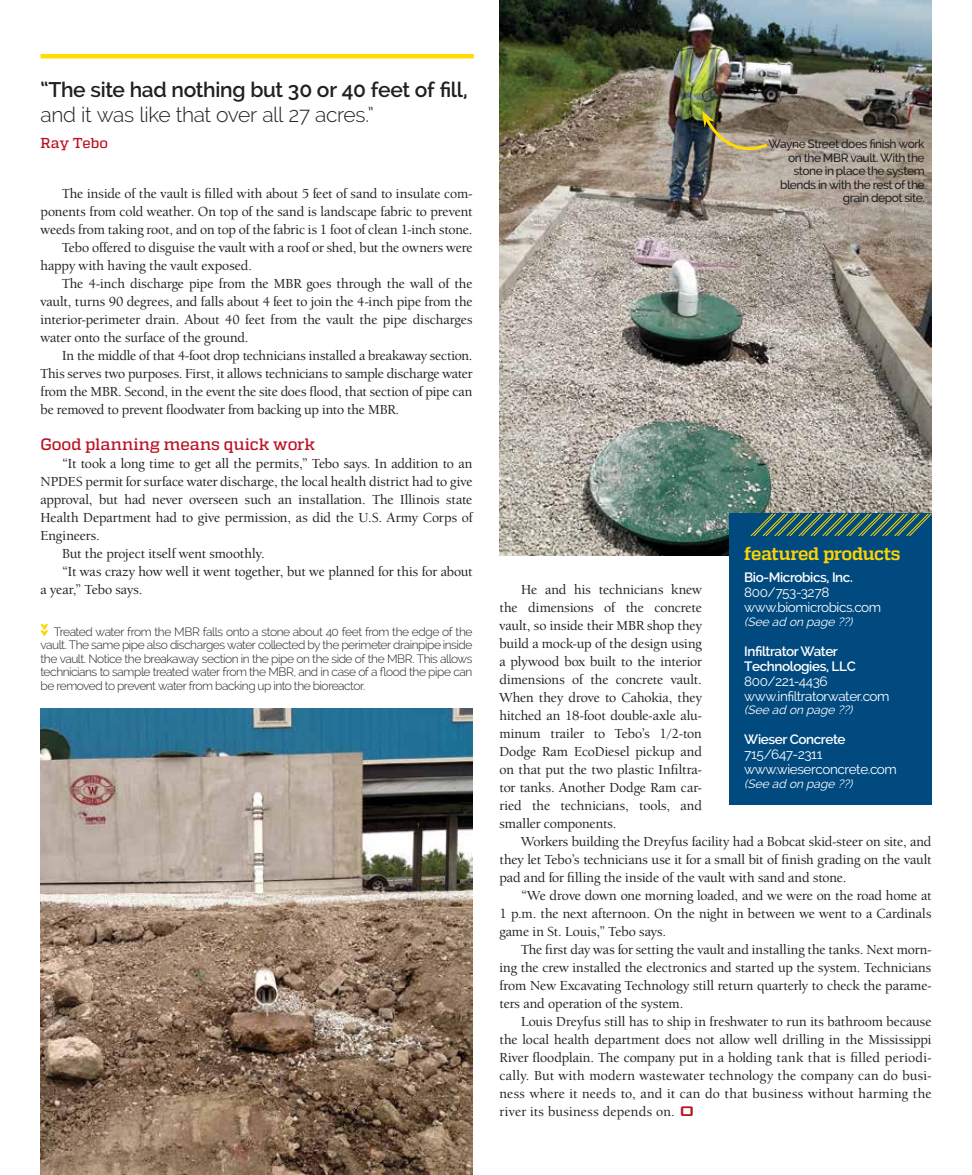
<style>
.page{position:relative;width:972px;height:1175px;background:#fff}
.page>*{position:absolute;margin:0;border:0;box-sizing:border-box;transform-origin:0 0}
.t1{font:600 21px "Raleway";letter-spacing:-.015em;color:#231f20}
.t2{font:300 21px "Raleway";letter-spacing:-.02em;color:#231f20}
.t3{font:700 18px "Quadon";letter-spacing:-.025em;color:#ffd400}
.t4{font:500 16.5px "Quadon";color:#ba1222}
.t5{font:500 14.4px "Quadon";color:#ba1222}
.t6{font:500 14.25px/18px "Berkeley Oldstyle IT Cby BT";letter-spacing:-.005em;color:#231f20;text-align:justify}
.t7{font:13.5px/15px "Raleway";letter-spacing:-.03em;color:#fff}
.t8{font:600 13.5px/15px "Raleway";letter-spacing:-.03em;color:#fff}
.t9{font:300 12px/13.5px "Raleway";letter-spacing:-.04em;color:#231f20;text-align:justify}
.t10{font:500 12px/13.5px "Raleway";letter-spacing:-.035em;color:#231f20;text-align:right}
.t11{font:italic 12px "Raleway";color:#fff}
.s1{font-family:"Bank Gothic BT";font-size:18.6px;color:#ba1222}
</style>
<div class="page">
<img style="left:500px;top:0;width:432px;height:555px">
<hr style="left:41px;top:54px;width:433px;height:4px;background:#fd0">
<img style="left:40px;top:708px;width:432px;height:466px">
<svg style="left:40px;top:624px;width:8px;height:12px"></svg>
<div style="left:729px;top:513px;width:202px;height:292px;background:#004a80"></div>
<svg style="left:750px;top:512px;width:182px;height:25px;background:#366967"></svg>
<svg style="left:702px;top:111px;width:68px;height:52px;background:#8e8367"></svg>
<h1 class="t1" style="left:40px;top:77px;width:429px">“The site had nothing but 30 or 40 feet of fill,</h1>
<h1 class="t2" style="left:40px;top:103px;width:335px">and it was like that over all 27 acres.”</h1>
<p class="t5" style="left:41px;top:134px;width:69px">Ray Tebo</p>
<p class="t10" style="left:768px;top:137px;width:158px">Wayne Street does finish work on the MBR vault. With the stone in place the system blends in with the rest of the grain depot site.</p>
<p class="t6" style="left:62px;top:184px;width:412px">The inside of the vault is filled with about 5 feet of sand to insulate com-</p>
<p class="t6" style="left:40px;top:202px;width:433px">ponents from cold weather. On top of the sand is landscape fabric to prevent</p>
<p class="t6" style="left:40px;top:220px;width:434px">weeds from taking root, and on top of the fabric is 1 foot of clean 1-inch stone.</p>
<p class="t6" style="left:62px;top:238px;width:412px">Tebo offered to disguise the vault with a roof or shed, but the owners were</p>
<p class="t6" style="left:40px;top:256px;width:213px">happy with having the vault exposed.</p>
<p class="t6" style="left:62px;top:274px;width:412px">The 4-inch discharge pipe from the MBR goes through the wall of the</p>
<p class="t6" style="left:40px;top:292px;width:434px">vault, turns 90 degrees, and falls about 4 feet to join the 4-inch pipe from the</p>
<p class="t6" style="left:40px;top:310px;width:434px">interior-perimeter drain. About 40 feet from the vault the pipe discharges</p>
<p class="t6" style="left:40px;top:328px;width:210px">water onto the surface of the ground.</p>
<p class="t6" style="left:62px;top:346px;width:412px">In the middle of that 4-foot drop technicians installed a breakaway section.</p>
<p class="t6" style="left:40px;top:364px;width:433px">This serves two purposes. First, it allows technicians to sample discharge water</p>
<p class="t6" style="left:40px;top:382px;width:433px">from the MBR. Second, in the event the site does flood, that section of pipe can</p>
<p class="t6" style="left:40px;top:400px;width:360px">be removed to prevent floodwater from backing up into the MBR.</p>
<p class="t4" style="left:40px;top:435px;width:276px">Good planning means quick work</p>
<p class="t6" style="left:62px;top:454px;width:412px">“It took a long time to get all the permits,” Tebo says. In addition to an</p>
<p class="t6" style="left:40px;top:472px;width:434px">NPDES permit for surface water discharge, the local health district had to give</p>
<p class="t6" style="left:40px;top:490px;width:433px">approval, but had never overseen such an installation. The Illinois state</p>
<p class="t6" style="left:40px;top:508px;width:434px">Health Department had to give permission, as did the U.S. Army Corps of</p>
<p class="t6" style="left:40px;top:526px;width:61px">Engineers.</p>
<p class="t6" style="left:62px;top:544px;width:204px">But the project itself went smoothly.</p>
<p class="t6" style="left:62px;top:562px;width:412px">“It was crazy how well it went together, but we planned for this for about</p>
<p class="t6" style="left:40px;top:580px;width:103px">a year,” Tebo says.</p>
<p class="t6" style="left:499px;top:580px;width:204px;text-indent:22px">He and his technicians knew the dimensions of the concrete vault, so inside their MBR shop they build a mock-up of the design using a plywood box built to the interior dimensions of the concrete vault.<br>When they drove to Cahokia, they hitched an 18-foot double-axle alu&shy;minum trailer to Tebo’s 1/2-ton Dodge Ram EcoDiesel pickup and on that put the two plastic Infiltra&shy;tor tanks. Another Dodge Ram car&shy;ried the technicians, tools, and smaller components.</p>
<p class="t6" style="left:499px;top:832px;width:434px;text-indent:22px">Workers building the Dreyfus facility had a Bobcat skid-steer on site, and they let Tebo’s technicians use it for a small bit of finish grading on the vault pad and for filling the inside of the vault with sand and stone.</p>
<p class="t6" style="left:499px;top:886px;width:434px;text-indent:22px">“We drove down one morning loaded, and we were on the road home at 1 p.m. the next afternoon. On the night in between we went to a Cardinals game in St. Louis,” Tebo says.</p>
<p class="t6" style="left:499px;top:940px;width:434px;text-indent:22px">The first day was for setting the vault and installing the tanks. Next morn&shy;ing the crew installed the electronics and started up the system. Technicians from New Excavating Technology still return quarterly to check the parame&shy;ters and operation of the system.</p>
<p class="t6" style="left:499px;top:1012px;width:434px;text-indent:22px">Louis Dreyfus still has to ship in freshwater to run its bathroom because the local health department does not allow well drilling in the Mississippi River floodplain. The company put in a holding tank that is filled periodi&shy;cally. But with modern wastewater technology the company can do busi&shy;ness where it needs to, and it can do that business without harming the river its business depends on. <span class="s1">O</span></p>
<p class="t3" style="left:744px;top:543px;width:158px">featured products</p>
<p class="t8" style="left:744px;top:570px;width:110px">Bio-Microbics, Inc.</p>
<p class="t7" style="left:744px;top:585px;width:138px">800/753-3278 www.biomicrobics.com</p>
<p class="t11" style="left:744px;top:614px;width:113px">(See ad on page ??)</p>
<p class="t8" style="left:744px;top:643px;width:113px">Infiltrator Water<br>Technologies, LLC</p>
<p class="t7" style="left:744px;top:673px;width:147px">800/221-4436 www.infiltratorwater.com</p>
<p class="t11" style="left:744px;top:703px;width:113px">(See ad on page ??)</p>
<p class="t8" style="left:744px;top:732px;width:103px">Wieser Concrete</p>
<p class="t7" style="left:744px;top:747px;width:154px">715/647-2311 www.wieserconcrete.com</p>
<p class="t11" style="left:744px;top:776px;width:113px">(See ad on page ??)</p>
<p class="t9" style="left:40px;top:625px;width:434px;text-indent:13px">Treated water from the MBR falls onto a stone about 40 feet from the edge of the vault. The same pipe also discharges water collected by the perimeter drainpipe inside the vault. Notice the breakaway section in the pipe on the side of the MBR. This allows technicians to sample treated water from the MBR, and in case of a flood the pipe can be removed to prevent water from backing up into the bioreactor.</p>
</div>
